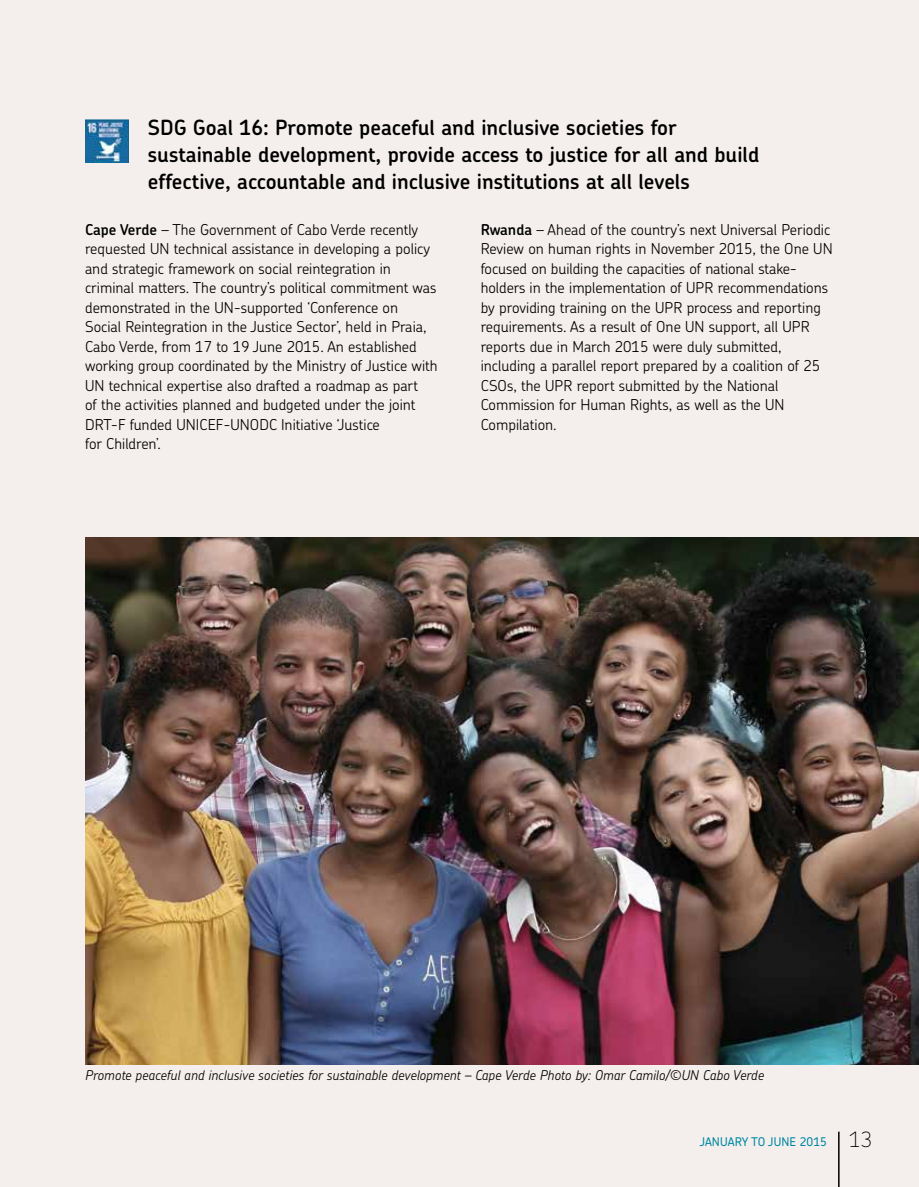
<style>
.page{position:relative;width:919px;height:1187px;background:#fff}
.page>*{position:absolute;margin:0;border:0;box-sizing:border-box;transform-origin:0 0}
.t1{font:600 21px/27px "Chevin Pro";color:#000}
.t2{font:300 15px/19.5px "Chevin Pro";color:#000}
.t3{font:italic 300 13.5px "Chevin Pro";color:#000}
.t4{font:500 12px "Chevin Pro";letter-spacing:.015em;color:#0088a4}
.s1{font-weight:600}
.s2{font-weight:100;font-size:21px;color:#000}
</style>
<div class="page">
<div style="left:1px;top:0;width:917px;height:1186px;background:#f4efec"></div>
<img style="left:85px;top:537px;width:833px;height:527px">
<hr style="left:838px;top:1131px;width:1px;height:55px;background:#000">
<img style="left:85px;top:119px;width:44px;height:44px">
<h1 class="t1" style="left:148px;top:113px;width:613px">SDG Goal 16: Promote peaceful and inclusive societies for sustainable development, provide access to justice for all and build effective, accountable and inclusive institutions at all levels</h1>
<p class="t2" style="left:85px;top:219px;width:354px"><span class="s1">Cape Verde</span> – The Government of Cabo Verde recently requested UN technical assistance in developing a policy and strategic framework on social reintegration in criminal matters. The country’s political commitment was demonstrated in the UN-supported ‘Conference on Social Reintegration in the Justice Sector’, held in Praia, Cabo Verde, from 17 to 19 June 2015. An established working group coordinated by the Ministry of Justice with UN technical expertise also drafted a roadmap as part<br>of the activities planned and budgeted under the joint DRT-F funded UNICEF-UNODC Initiative ‘Justice<br>for Children’.</p>
<p class="t2" style="left:480px;top:219px;width:353px"><span class="s1">Rwanda</span> – Ahead of the country’s next Universal Periodic Review on human rights in November 2015, the One UN focused on building the capacities of national stake&shy;holders in the implementation of UPR recommendations by providing training on the UPR process and reporting requirements. As a result of One UN support, all UPR reports due in March 2015 were duly submitted, including a parallel report prepared by a coalition of 25<br>CSOs, the UPR report submitted by the National Commission for Human Rights, as well as the UN Compilation.</p>
<p class="t3" style="left:85px;top:1066px;width:680px">Promote peaceful and inclusive societies for sustainable development – Cape Verde Photo by: Omar Camilo/©UN Cabo Verde</p>
<p class="t4" style="left:699px;top:1133px;width:174px">JANUARY TO JUNE 2015 <span class="s2">13</span></p>
</div>
